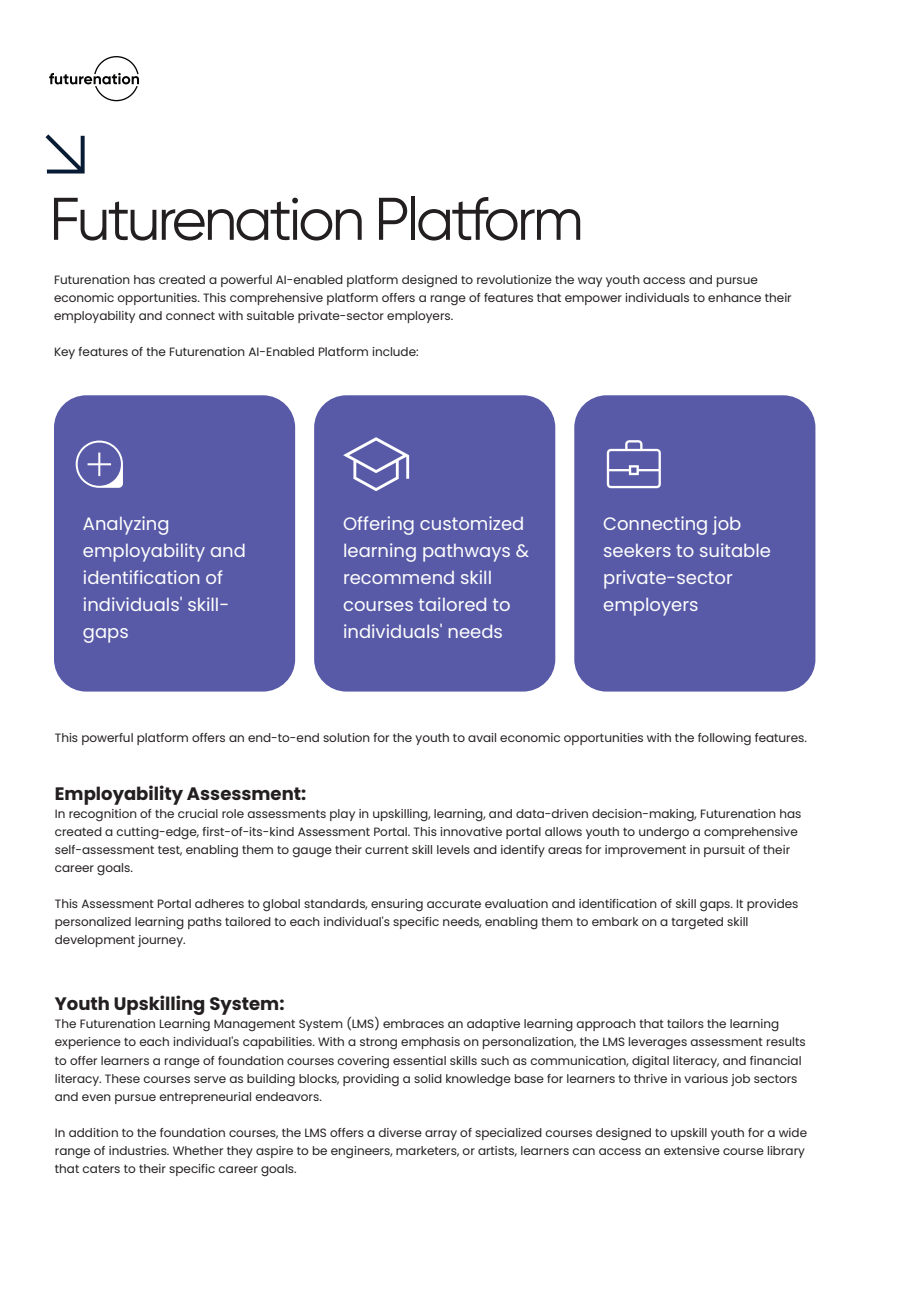
<style>
.page{position:relative;width:919px;height:1289px;background:#fff}
.page>*{position:absolute;margin:0;border:0;box-sizing:border-box;transform-origin:0 0}
.t1{font:60px "Gilroy";letter-spacing:-.05em;color:#231f20}
.t2{font:18px/27px "Poppins";color:#fff}
.t3{font:700 18px "Poppins";color:#231f20}
.t4{font:12px/18px "Poppins";color:#231f20}
</style>
<div class="page">
<svg style="left:49px;top:56px;width:90px;height:45px"></svg>
<svg style="left:45px;top:134px;width:40px;height:39px"></svg>
<div style="left:54px;top:395px;width:241px;height:296px;background:#585aa7;border-radius:32px"></div>
<svg style="left:76px;top:440px;width:47px;height:48px"></svg>
<div style="left:314px;top:395px;width:241px;height:296px;background:#585aa7;border-radius:32px"></div>
<div style="left:574px;top:395px;width:241px;height:296px;background:#585aa7;border-radius:32px"></div>
<svg style="left:343px;top:437px;width:66px;height:54px"></svg>
<svg style="left:606px;top:440px;width:54px;height:48px"></svg>
<h1 class="t1" style="left:49px;top:182px;width:536px">Futurenation Platform</h1>
<p class="t4" style="left:54px;top:271px;width:739px">Futurenation has created a powerful AI-enabled platform designed to revolutionize the way youth access and pursue economic opportunities. This comprehensive platform offers a range of features that empower individuals to enhance their employability and connect with suitable private-sector employers.</p>
<p class="t4" style="left:54px;top:343px;width:366px">Key features of the Futurenation AI-Enabled Platform include:</p>
<h2 class="t2" style="left:83px;top:510px;width:164px">Analyzing employability and identification of individuals' skill&shy;gaps</h2>
<h2 class="t2" style="left:343px;top:510px;width:187px">Offering customized learning pathways &amp; recommend skill courses tailored to individuals' needs</h2>
<h2 class="t2" style="left:603px;top:510px;width:169px">Connecting job seekers to suitable private-sector employers</h2>
<p class="t4" style="left:55px;top:729px;width:753px">This powerful platform offers an end-to-end solution for the youth to avail economic opportunities with the following features.</p>
<h2 class="t3" style="left:55px;top:783px;width:253px">Employability Assessment:</h2>
<p class="t4" style="left:55px;top:805px;width:748px">In recognition of the crucial role assessments play in upskilling, learning, and data-driven decision-making, Futurenation has created a cutting-edge, first-of-its-kind Assessment Portal. This innovative portal allows youth to undergo a comprehensive self-assessment test, enabling them to gauge their current skill levels and identify areas for improvement in pursuit of their career goals.</p>
<p class="t4" style="left:55px;top:895px;width:745px">This Assessment Portal adheres to global standards, ensuring accurate evaluation and identification of skill gaps. It provides personalized learning paths tailored to each individual's specific needs, enabling them to embark on a targeted skill development journey.</p>
<h2 class="t3" style="left:55px;top:993px;width:231px">Youth Upskilling System:</h2>
<p class="t4" style="left:55px;top:1015px;width:752px">The Futurenation Learning Management System (LMS) embraces an adaptive learning approach that tailors the learning experience to each individual's capabilities. With a strong emphasis on personalization, the LMS leverages assessment results to offer learners a range of foundation courses covering essential skills such as communication, digital literacy, and financial literacy. These courses serve as building blocks, providing a solid knowledge base for learners to thrive in various job sectors and even pursue entrepreneurial endeavors.</p>
<p class="t4" style="left:55px;top:1123px;width:753px">In addition to the foundation courses, the LMS offers a diverse array of specialized courses designed to upskill youth for a wide range of industries. Whether they aspire to be engineers, marketers, or artists, learners can access an extensive course library that caters to their specific career goals.</p>
</div>
